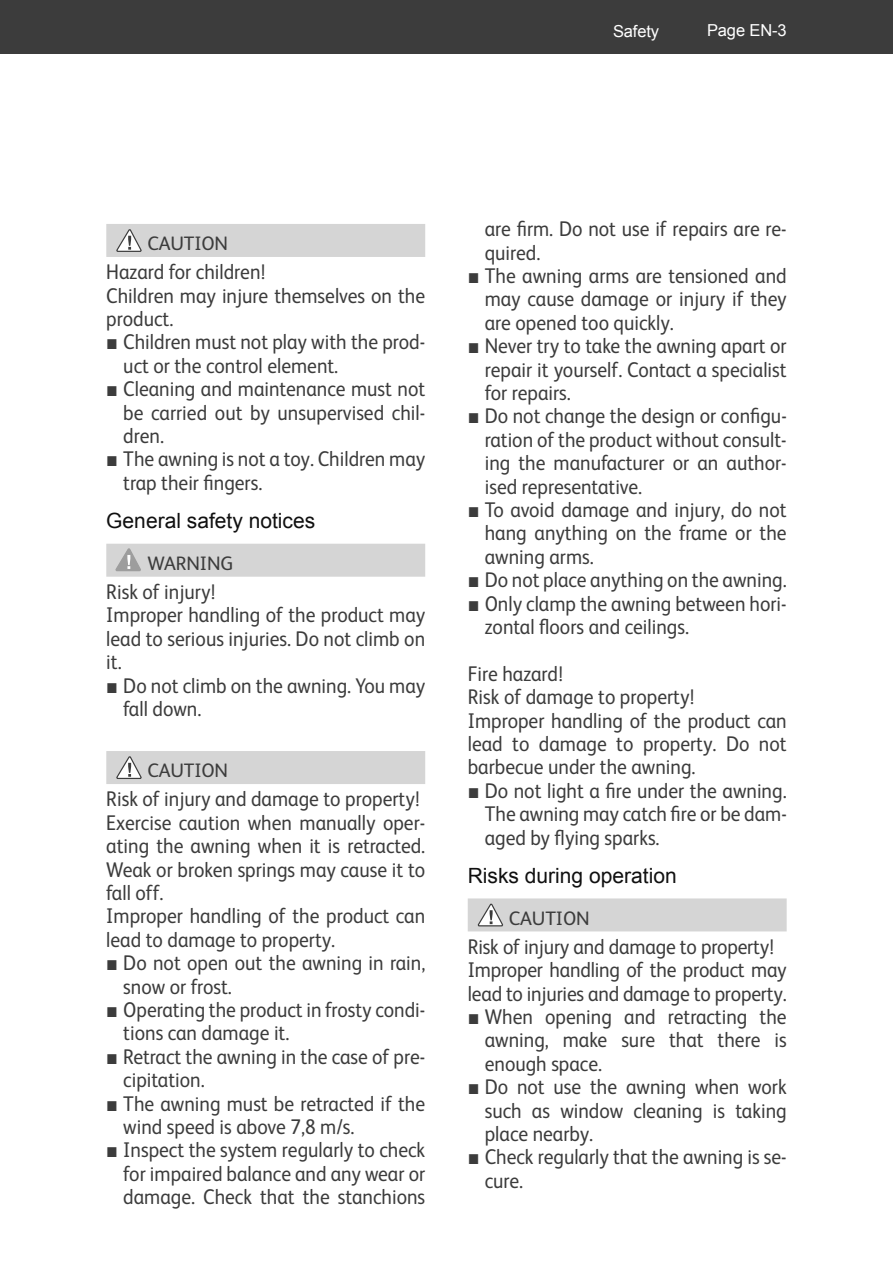
<style>
.page{position:relative;width:893px;height:1263px;background:#fff}
.page>*{position:absolute;margin:0;border:0;box-sizing:border-box;transform-origin:0 0}
.t1{font:21.3px/23.4px "FS Albert";color:#3c3c3c;scale:.92 1}
.t2{font:21px "Arial";color:#101010}
.t3{font:19.5px "FS Albert";letter-spacing:-.005em;color:#3c3c3c}
.t4{font:16.5px "Arial";letter-spacing:-.01em;color:#fff}
.s1{font-family:"Arial"}
</style>
<div class="page">
<div style="left:0;top:0;width:893px;height:54px;background:#3c3c3c"></div>
<div style="left:106px;top:224px;width:319px;height:33px;background:#d5d5d5"></div>
<div style="left:106px;top:544px;width:319px;height:33px;background:#d5d5d5"></div>
<div style="left:106px;top:751px;width:319px;height:33px;background:#d5d5d5"></div>
<svg style="left:117px;top:229px;width:25px;height:23px"></svg>
<svg style="left:116px;top:548px;width:25px;height:24px"></svg>
<svg style="left:117px;top:756px;width:25px;height:23px"></svg>
<div style="left:468px;top:898px;width:319px;height:33px;background:#d5d5d5"></div>
<svg style="left:478px;top:903px;width:25px;height:24px"></svg>
<p class="t4" style="left:613px;top:21px;width:48px">Safety</p>
<p class="t4" style="left:707px;top:20px;width:81px">Page EN-3</p>
<p class="t3" style="left:147px;top:231px;width:82px">CAUTION</p>
<p class="t1" style="left:106px;top:259px;width:348px">Hazard for children!<br>Children may injure themselves on the product.</p>
<p class="t1" style="left:123px;top:329px;width:330px;text-indent:-17px"><span class="s1">■</span> Children must not play with the prod&shy;uct or the control element.</p>
<p class="t1" style="left:123px;top:376px;width:330px;text-align:justify;text-indent:-17px"><span class="s1">■</span> Cleaning and maintenance must not be carried out by unsupervised chil&shy;dren.</p>
<p class="t1" style="left:123px;top:446px;width:330px;text-indent:-17px"><span class="s1">■</span> The awning is not a toy. Children may trap their fingers.</p>
<p class="t2" style="left:106px;top:507px;width:210px">General safety notices</p>
<p class="t3" style="left:148px;top:550px;width:87px">WARNING</p>
<p class="t1" style="left:106px;top:579px;width:348px">Risk of injury!<br>Improper handling of the product may lead to serious injuries. Do not climb on it.</p>
<p class="t1" style="left:123px;top:672px;width:330px;text-indent:-17px"><span class="s1">■</span> Do not climb on the awning. You may fall down.</p>
<p class="t3" style="left:147px;top:758px;width:82px">CAUTION</p>
<p class="t1" style="left:106px;top:786px;width:348px">Risk of injury and damage to property!<br>Exercise caution when manually oper&shy;ating the awning when it is retracted.<br>Weak or broken springs may cause it to fall off.<br>Improper handling of the product can lead to damage to property.</p>
<p class="t1" style="left:123px;top:950px;width:330px;text-indent:-17px"><span class="s1">■</span> Do not open out the awning in rain, snow or frost.</p>
<p class="t1" style="left:123px;top:997px;width:330px;text-indent:-17px"><span class="s1">■</span> Operating the product in frosty condi&shy;tions can damage it.</p>
<p class="t1" style="left:123px;top:1044px;width:330px;text-indent:-17px"><span class="s1">■</span> Retract the awning in the case of pre&shy;cipitation.</p>
<p class="t1" style="left:123px;top:1090px;width:330px;text-indent:-17px"><span class="s1">■</span> The awning must be retracted if the wind speed is above 7,8 m/s.</p>
<p class="t1" style="left:123px;top:1137px;width:330px;text-align:justify;text-indent:-17px"><span class="s1">■</span> Inspect the system regularly to check for impaired balance and any wear or damage. Check that the stanchions</p>
<p class="t1" style="left:485px;top:216px;width:330px">are firm. Do not use if repairs are re&shy;quired.</p>
<p class="t1" style="left:485px;top:263px;width:330px;text-align:justify;text-indent:-17px"><span class="s1">■</span> The awning arms are tensioned and may cause damage or injury if they are opened too quickly.</p>
<p class="t1" style="left:485px;top:333px;width:330px;text-align:justify;text-indent:-17px"><span class="s1">■</span> Never try to take the awning apart or repair it yourself. Contact a specialist for repairs.</p>
<p class="t1" style="left:485px;top:403px;width:330px;text-align:justify;text-indent:-17px"><span class="s1">■</span> Do not change the design or configu&shy;ration of the product without consult&shy;ing the manufacturer or an author&shy;ised representative.</p>
<p class="t1" style="left:485px;top:497px;width:330px;text-align:justify;text-indent:-17px"><span class="s1">■</span> To avoid damage and injury, do not hang anything on the frame or the awning arms.</p>
<p class="t1" style="left:468px;top:567px;width:348px"><span class="s1">■</span> Do not place anything on the awning.</p>
<p class="t1" style="left:485px;top:590px;width:330px;text-indent:-17px"><span class="s1">■</span> Only clamp the awning between hori&shy;zontal floors and ceilings.</p>
<p class="t1" style="left:468px;top:661px;width:348px">Fire hazard!<br>Risk of damage to property!<br>Improper handling of the product can lead to damage to property. Do not barbecue under the awning.</p>
<p class="t1" style="left:485px;top:778px;width:330px;text-align:justify;text-indent:-17px"><span class="s1">■</span> Do not light a fire under the awning.<br>The awning may catch fire or be dam&shy;aged by flying sparks.</p>
<p class="t2" style="left:468px;top:861px;width:210px">Risks during operation</p>
<p class="t3" style="left:509px;top:905px;width:82px">CAUTION</p>
<p class="t1" style="left:468px;top:934px;width:348px">Risk of injury and damage to property!<br>Improper handling of the product may lead to injuries and damage to property.</p>
<p class="t1" style="left:485px;top:1004px;width:330px;text-align:justify;text-indent:-17px"><span class="s1">■</span> When opening and retracting the awning, make sure that there is enough space.</p>
<p class="t1" style="left:485px;top:1074px;width:330px;text-align:justify;text-indent:-17px"><span class="s1">■</span> Do not use the awning when work such as window cleaning is taking place nearby.</p>
<p class="t1" style="left:485px;top:1144px;width:330px;text-indent:-17px"><span class="s1">■</span> Check regularly that the awning is se&shy;cure.</p>
</div>
